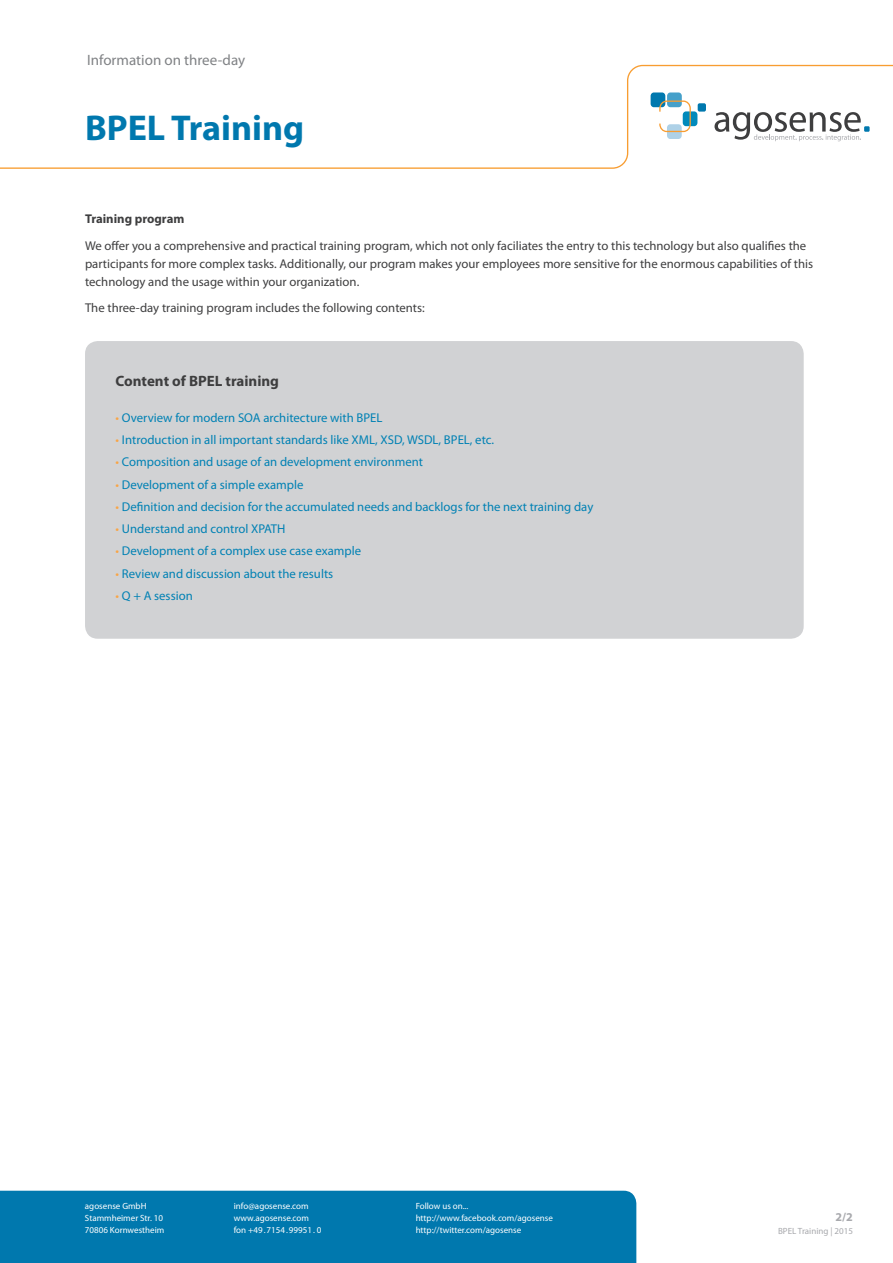
<style>
.page{position:relative;width:893px;height:1263px;background:#fff}
.page>*{position:absolute;margin:0;border:0;box-sizing:border-box;transform-origin:0 0}
.t1{font:700 36px "Myriad Pro";color:#0078ae}
.t2{font:15px "Myriad Pro";color:#808285}
.t3{font:700 15px "Myriad Pro";color:#3e3e3f}
.t4{font:12.75px "Myriad Pro";color:#0081b4}
.t5{font:12.75px/18px "Myriad Pro";color:#3e3e3f}
.t6{font:700 12.75px "Myriad Pro";color:#3e3e3f}
.t7{font:700 12px "Myriad Pro";color:#a8a9ad}
.t8{font:9px/12px "Myriad Pro";color:#fff}
.t9{font:9px "Myriad Pro";color:#a8a9ad}
.s1{color:#f9a546}
</style>
<div class="page">
<svg style="left:0;top:65px;width:893px;height:104px"></svg>
<div style="left:0;top:1191px;width:636px;height:72px;background:#0078ae"></div>
<div style="left:651px;top:92px;width:14px;height:15px;background:#0078ae;border-radius:3px"></div>
<div style="left:667px;top:92px;width:15px;height:15px;background:#45a0ca;border-radius:3px"></div>
<div style="left:683px;top:111px;width:14px;height:15px;background:#018abb;border-radius:3px"></div>
<svg style="left:667px;top:124px;width:15px;height:15px"></svg>
<div style="left:698px;top:103px;width:8px;height:9px;background:#0078ae;border-radius:2px"></div>
<svg style="left:659px;top:101px;width:32px;height:31px"></svg>
<svg style="left:714px;top:112px;width:156px;height:29px"></svg>
<div style="left:85px;top:341px;width:719px;height:298px;background:#d1d2d4;border-radius:13px"></div>
<p class="t2" style="left:87px;top:51px;width:160px">Information on three-day</p>
<h1 class="t1" style="left:85px;top:105px;width:221px">BPEL Training</h1>
<p class="t6" style="left:85px;top:211px;width:101px">Training program</p>
<p class="t5" style="left:85px;top:236px;width:730px">We offer you a comprehensive and practical training program, which not only faciliates the entry to this technology but also qualifies the participants for more complex tasks. Additionally, our program makes your employees more sensitive for the enormous capabilities of this technology and the usage within your organization.</p>
<p class="t5" style="left:85px;top:299px;width:341px">The three-day training program includes the following contents:</p>
<p class="t3" style="left:116px;top:371px;width:165px">Content of BPEL training</p>
<p class="t4" style="left:116px;top:410px;width:268px"><span class="s1">•</span> Overview for modern SOA architecture with BPEL</p>
<p class="t4" style="left:116px;top:432px;width:380px"><span class="s1">•</span> Introduction in all important standards like XML, XSD, WSDL, BPEL, etc.</p>
<p class="t4" style="left:116px;top:454px;width:309px"><span class="s1">•</span> Composition and usage of an development environment</p>
<p class="t4" style="left:116px;top:476px;width:189px"><span class="s1">•</span> Development of a simple example</p>
<p class="t4" style="left:116px;top:499px;width:479px"><span class="s1">•</span> Definition and decision for the accumulated needs and backlogs for the next training day</p>
<p class="t4" style="left:116px;top:521px;width:171px"><span class="s1">•</span> Understand and control XPATH</p>
<p class="t4" style="left:116px;top:543px;width:247px"><span class="s1">•</span> Development of a complex use case example</p>
<p class="t4" style="left:116px;top:565px;width:219px"><span class="s1">•</span> Review and discussion about the results</p>
<p class="t4" style="left:116px;top:588px;width:79px"><span class="s1">•</span> Q + A session</p>
<p class="t8" style="left:85px;top:1199px;width:81px">agosense GmbH<br>Stammheimer Str. 10<br>70806 Kornwestheim</p>
<p class="t8" style="left:234px;top:1199px;width:89px">info@agosense.com www.agosense.com fon +49 . 7154 . 99951 . 0</p>
<p class="t8" style="left:416px;top:1199px;width:139px">Follow us on... http://www.facebook.com/agosense http://twitter.com/agosense</p>
<p class="t7" style="left:836px;top:1209px;width:19px">2/2</p>
<p class="t9" style="left:778px;top:1226px;width:76px">BPEL Training | 2015</p>
</div>
